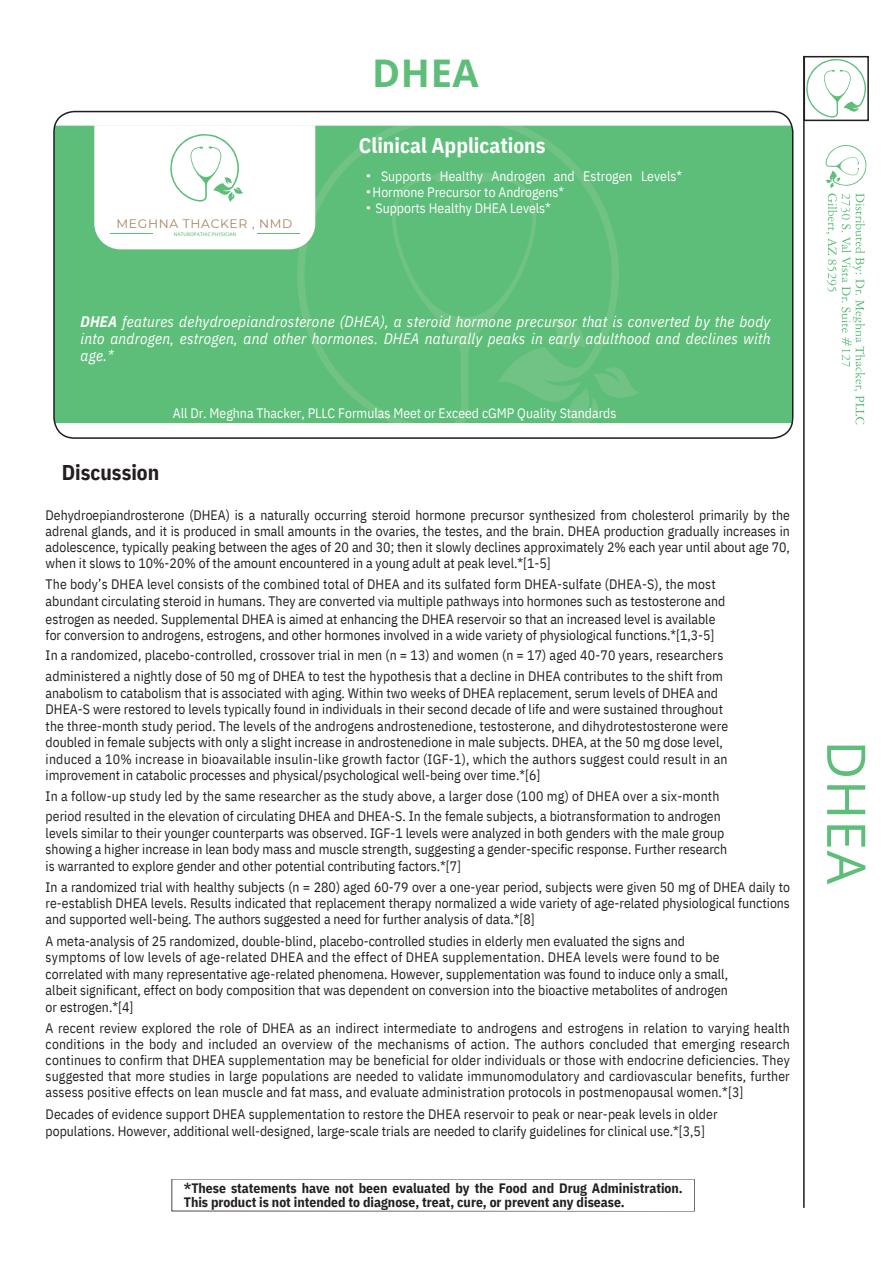
<style>
.page{position:relative;width:894px;height:1264px;background:#fff}
.page>*{position:absolute;margin:0;border:0;box-sizing:border-box;transform-origin:0 0}
.t1{font:53.25px "Open Sans";color:#5cbe79}
.t2{font:700 38.1px "Open Sans";color:#5cbe79}
.t3{font:700 21.3px "IBM Plex Sans Cond";color:#fff}
.t4{font:700 21.3px "IBM Plex Sans Cond";color:#231f20}
.t5{font:italic 15.15px/17.1px "IBM Plex Sans Cond";letter-spacing:.015em;color:#fff;text-align:justify}
.t6{font:13.65px/16px "IBM Plex Sans Cond";color:#231f20}
.t7{font:13.65px/16px "IBM Plex Sans Cond";color:#fff}
.t8{font:700 13.65px/14.9px "IBM Plex Sans Cond";color:#231f20}
.t9{font:13.65px/16px "IBM Plex Sans";color:#fff;text-align:justify}
.t10{font:12.3px "Montserrat";letter-spacing:.055em;color:#a68462}
.t11{font:5.55px "Calibri";color:#5cbe79}
.s1{font-weight:700}
</style>
<div class="page">
<svg style="left:171px;top:1179px;width:524px;height:32px"></svg>
<svg style="left:53px;top:111px;width:740px;height:328px;background:#68c082"></svg>
<svg style="left:55px;top:112px;width:736px;height:137px"></svg>
<hr style="left:110px;top:233px;width:42px;height:1px;background:#5cbe79">
<hr style="left:256px;top:233px;width:43px;height:1px;background:#5cbe79">
<div style="left:803px;top:56px;width:65px;height:65px;border:2px solid #231f20"></div>
<svg style="left:806px;top:59px;width:59px;height:59px"></svg>
<svg style="left:825px;top:145px;width:41px;height:279px"></svg>
<hr style="left:802px;top:56px;width:2px;height:1151px;background:#231f20">
<p class="t2" style="left:372px;top:46px;width:108px">DHEA</p>
<p class="t3" style="left:359px;top:131px;width:188px">Clinical Applications</p>
<h4 class="t10" style="left:116px;top:216px;width:177px">MEGHNA THACKER , NMD</h4>
<h1 class="t11" style="left:174px;top:232px;width:64px">NATUROPATHIC PHYSICIAN</h1>
<h3 class="t7" style="left:372px;top:168px;width:311px;text-indent:8px">Supports Healthy Androgen and Estrogen Levels*<br>Hormone Precursor to Androgens*<br>Supports Healthy DHEA Levels*</h3>
<h4 class="t9" style="left:365px;top:166px;width:7px">• • •</h4>
<h3 class="t5" style="left:81px;top:313px;width:691px"><span class="s1">DHEA</span> features dehydroepiandrosterone (DHEA), a steroid hormone precursor that is converted by the body into androgen, estrogen, and other hormones. DHEA naturally peaks in early adulthood and declines with age.*</h3>
<p class="t7" style="left:173px;top:404px;width:445px">All Dr. Meghna Thacker, PLLC Formulas Meet or Exceed cGMP Quality Standards</p>
<p class="t4" style="left:62px;top:458px;width:99px">Discussion</p>
<p class="t6" style="left:46px;top:506px;width:745px;text-align:justify">Dehydroepiandrosterone (DHEA) is a naturally occurring steroid hormone precursor synthesized from cholesterol primarily by the adrenal glands, and it is produced in small amounts in the ovaries, the testes, and the brain. DHEA production gradually increases in adolescence, typically peaking between the ages of 20 and 30; then it slowly declines approximately 2% each year until about age 70, when it slows to 10%-20% of the amount encountered in a young adult at peak level.*[1-5]</p>
<p class="t6" style="left:46px;top:575px;width:681px;line-height:16.8px">The body’s DHEA level consists of the combined total of DHEA and its sulfated form DHEA-sulfate (DHEA-S), the most abundant circulating steroid in humans. They are converted via multiple pathways into hormones such as testosterone and estrogen as needed. Supplemental DHEA is aimed at enhancing the DHEA reservoir so that an increased level is available for conversion to androgens, estrogens, and other hormones involved in a wide variety of physiological functions.*[1,3-5]</p>
<p class="t6" style="left:46px;top:644px;width:679px;line-height:20.5px">In a randomized, placebo-controlled, crossover trial in men (n = 13) and women (n = 17) aged 40-70 years, researchers administered a nightly dose of 50 mg of DHEA to test the hypothesis that a decline in DHEA contributes to the shift from</p>
<p class="t6" style="left:46px;top:684px;width:684px;line-height:16.5px">anabolism to catabolism that is associated with aging. Within two weeks of DHEA replacement, serum levels of DHEA and DHEA-S were restored to levels typically found in individuals in their second decade of life and were sustained throughout the three-month study period. The levels of the androgens androstenedione, testosterone, and dihydrotestosterone were doubled in female subjects with only a slight increase in androstenedione in male subjects. DHEA, at the 50 mg dose level, induced a 10% increase in bioavailable insulin-like growth factor (IGF-1), which the authors suggest could result in an improvement in catabolic processes and physical/psychological well-being over time.*[6]</p>
<p class="t6" style="left:46px;top:785px;width:676px;line-height:20.5px">In a follow-up study led by the same researcher as the study above, a larger dose (100 mg) of DHEA over a six-month period resulted in the elevation of circulating DHEA and DHEA-S. In the female subjects, a biotransformation to androgen</p>
<p class="t6" style="left:46px;top:825px;width:682px;line-height:16.5px">levels similar to their younger counterparts was observed. IGF-1 levels were analyzed in both genders with the male group showing a higher increase in lean body mass and muscle strength, suggesting a gender-specific response. Further research is warranted to explore gender and other potential contributing factors.*[7]</p>
<p class="t6" style="left:46px;top:878px;width:745px;text-align:justify">In a randomized trial with healthy subjects (n = 280) aged 60-79 over a one-year period, subjects were given 50 mg of DHEA daily to re-establish DHEA levels. Results indicated that replacement therapy normalized a wide variety of age-related physiological functions and supported well-being. The authors suggested a need for further analysis of data.*[8]</p>
<p class="t6" style="left:46px;top:932px;width:675px">A meta-analysis of 25 randomized, double-blind, placebo-controlled studies in elderly men evaluated the signs and symptoms of low levels of age-related DHEA and the effect of DHEA supplementation. DHEA levels were found to be</p>
<h4 class="t6" style="left:46px;top:965px;width:683px;line-height:16.5px;text-align:justify">correlated with many representative age-related phenomena. However, supplementation was found to induce only a small, albeit significant, effect on body composition that was dependent on conversion into the bioactive metabolites of androgen or estrogen.*[4]</h4>
<h4 class="t6" style="left:46px;top:1019px;width:745px;text-align:justify">A recent review explored the role of DHEA as an indirect intermediate to androgens and estrogens in relation to varying health conditions in the body and included an overview of the mechanisms of action. The authors concluded that emerging research continues to confirm that DHEA supplementation may be beneficial for older individuals or those with endocrine deficiencies. They suggested that more studies in large populations are needed to validate immunomodulatory and cardiovascular benefits, further assess positive effects on lean muscle and fat mass, and evaluate administration protocols in postmenopausal women.*[3]</h4>
<h4 class="t6" style="left:46px;top:1105px;width:673px;line-height:17.1px">Decades of evidence support DHEA supplementation to restore the DHEA reservoir to peak or near-peak levels in older populations. However, additional well-designed, large-scale trials are needed to clarify guidelines for clinical use.*[3,5]</h4>
<h4 class="t8" style="left:184px;top:1179px;width:500px">*These statements have not been evaluated by the Food and Drug Administration.<br>This product is not intended to diagnose, treat, cure, or prevent any disease.</h4>
<h2 class="t1" style="left:883px;top:740px;width:145px;rotate:90deg">DHEA</h2>
</div>
